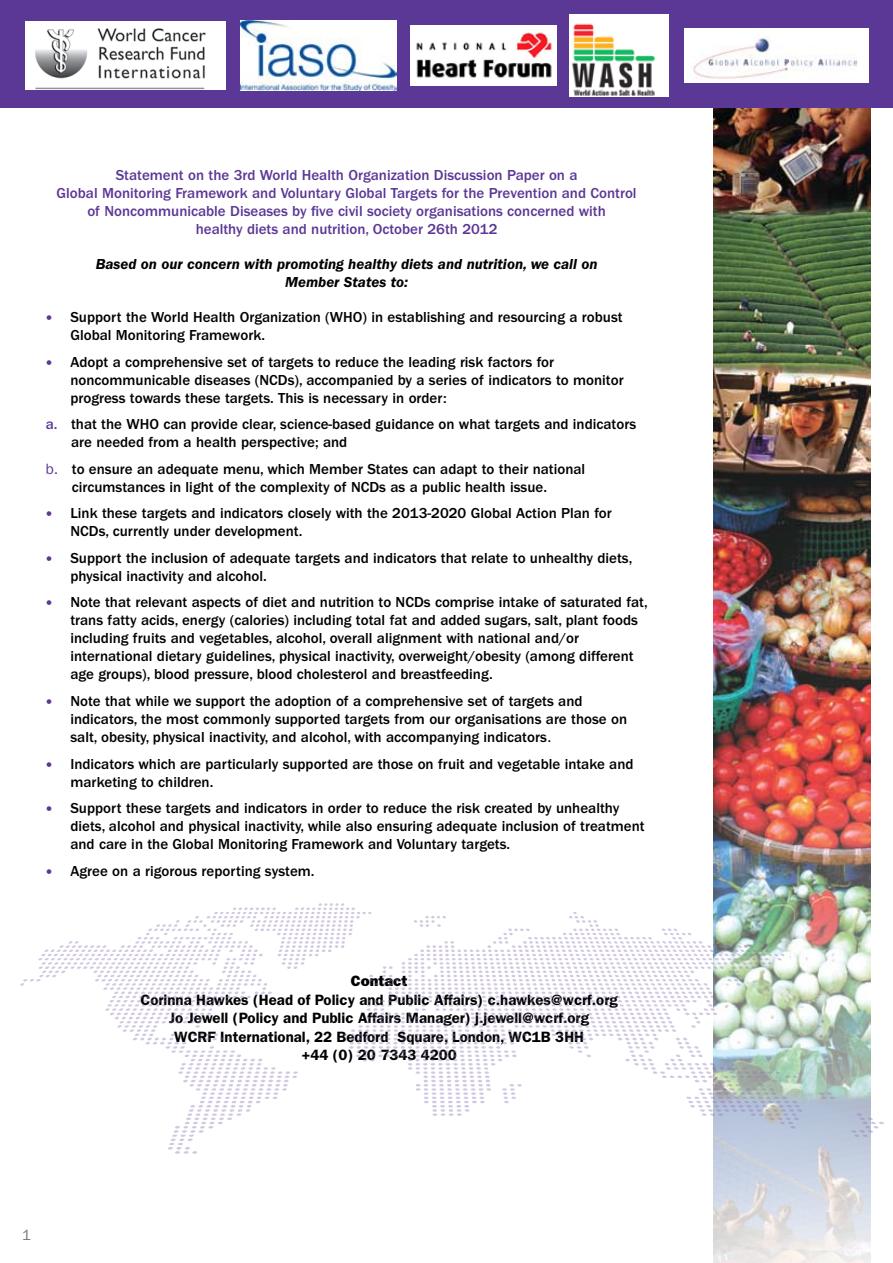
<style>
.page{position:relative;width:893px;height:1263px;background:#fff}
.page>*{position:absolute;margin:0;border:0;box-sizing:border-box;transform-origin:0 0}
.t1{font:500 15px/18px "ITC Franklin Gothic Std";color:#000}
.t2{font:500 15px/18px "ITC Franklin Gothic Std";color:#5c3896;text-align:center}
.t3{font:600 15px/18.5px "ITC Franklin Gothic Std";color:#000;text-align:center}
.t4{font:italic 600 15px/18px "ITC Franklin Gothic Std";color:#000;text-align:center}
.t5{font:15px "ITC Franklin Gothic Std Hvy";color:#000}
.t6{font:15px "ITC Franklin Gothic Std";color:#77787b}
.s1{color:#5c3896}
.s2{font-weight:400;color:#5c3896}
.s3{font-weight:400}
</style>
<div class="page">
<img style="left:713px;top:107px;width:158px;height:1156px">
<div style="left:0;top:0;width:893px;height:107px;background:#5c3896"></div>
<img style="left:685px;top:28px;width:183px;height:54px">
<img style="left:411px;top:25px;width:146px;height:60px">
<img style="left:569px;top:14px;width:99px;height:82px">
<img style="left:241px;top:20px;width:155px;height:70px">
<img style="left:20px;top:844px;width:864px;height:369px">
<img style="left:25px;top:21px;width:200px;height:68px">
<svg style="left:47px;top:869px;width:4px;height:4px"></svg>
<p class="t2" style="left:57px;top:167px;width:581px">Statement on the 3rd World Health Organization Discussion Paper on a<br>Global Monitoring Framework and Voluntary Global Targets for the Prevention and Control of Noncommunicable Diseases by five civil society organisations concerned with<br>healthy diets and nutrition, October 26th 2012</p>
<p class="t4" style="left:96px;top:256px;width:503px">Based on our concern with promoting healthy diets and nutrition, we call on<br>Member States to:</p>
<p class="t1" style="left:70px;top:309px;width:554px">Support the World Health Organization (WHO) in establishing and resourcing a robust<br>Global Monitoring Framework.</p>
<p class="t1" style="left:70px;top:353px;width:555px">Adopt a comprehensive set of targets to reduce the leading risk factors for noncommunicable diseases (NCDs), accompanied by a series of indicators to monitor progress towards these targets. This is necessary in order:</p>
<p class="t1" style="left:71px;top:416px;width:567px;text-indent:-25px"><span class="s1">a.</span> that the WHO can provide clear, science-based guidance on what targets and indicators are needed from a health perspective; and</p>
<p class="t1" style="left:72px;top:460px;width:515px;text-indent:-26px"><span class="s2">b.</span> to ensure an adequate menu, which Member States can adapt to their national circumstances in light of the complexity of NCDs as a public health issue.</p>
<p class="t1" style="left:70px;top:505px;width:543px">Link these targets and indicators closely with the 2013-2020 Global Action Plan for<br>NCDs, currently under development.</p>
<p class="t1" style="left:70px;top:549px;width:563px">Support the inclusion of adequate targets and indicators that relate to unhealthy diets, physical inactivity and alcohol.</p>
<p class="t1" style="left:70px;top:594px;width:579px">Note that relevant aspects of diet and nutrition to NCDs comprise intake of saturated fat, trans fatty acids, energy (calories) including total fat and added sugars, salt, plant foods including fruits and vegetables, alcohol, overall alignment with national and/or international dietary guidelines, physical inactivity, overweight/obesity (among different age groups), blood pressure, blood cholesterol and breastfeeding.</p>
<p class="t1" style="left:70px;top:692px;width:558px">Note that while we support the adoption of a comprehensive set of targets and indicators, the most commonly supported targets from our organisations are those on salt, obesity, physical inactivity, and alcohol, with accompanying indicators<span class="s3">.</span></p>
<p class="t1" style="left:70px;top:755px;width:565px">Indicators which are particularly supported are those on fruit and vegetable intake and marketing to children.</p>
<p class="t1" style="left:70px;top:799px;width:576px">Support these targets and indicators in order to reduce the risk created by unhealthy diets, alcohol and physical inactivity, while also ensuring adequate inclusion of treatment and care in the Global Monitoring Framework and Voluntary targets.</p>
<p class="t1" style="left:70px;top:862px;width:246px">Agree on a rigorous reporting system.</p>
<p class="t5" style="left:351px;top:972px;width:58px">Contact</p>
<p class="t3" style="left:140px;top:990px;width:479px">Corinna Hawkes (Head of Policy and Public Affairs) c.hawkes@wcrf.org Jo Jewell (Policy and Public Affairs Manager) j.jewell@wcrf.org<br>WCRF International, 22 Bedford Square, London, WC1B 3HH<br>+44 (0) 20 7343 4200</p>
<p class="t6" style="left:22px;top:1226px;width:10px">1</p>
</div>
